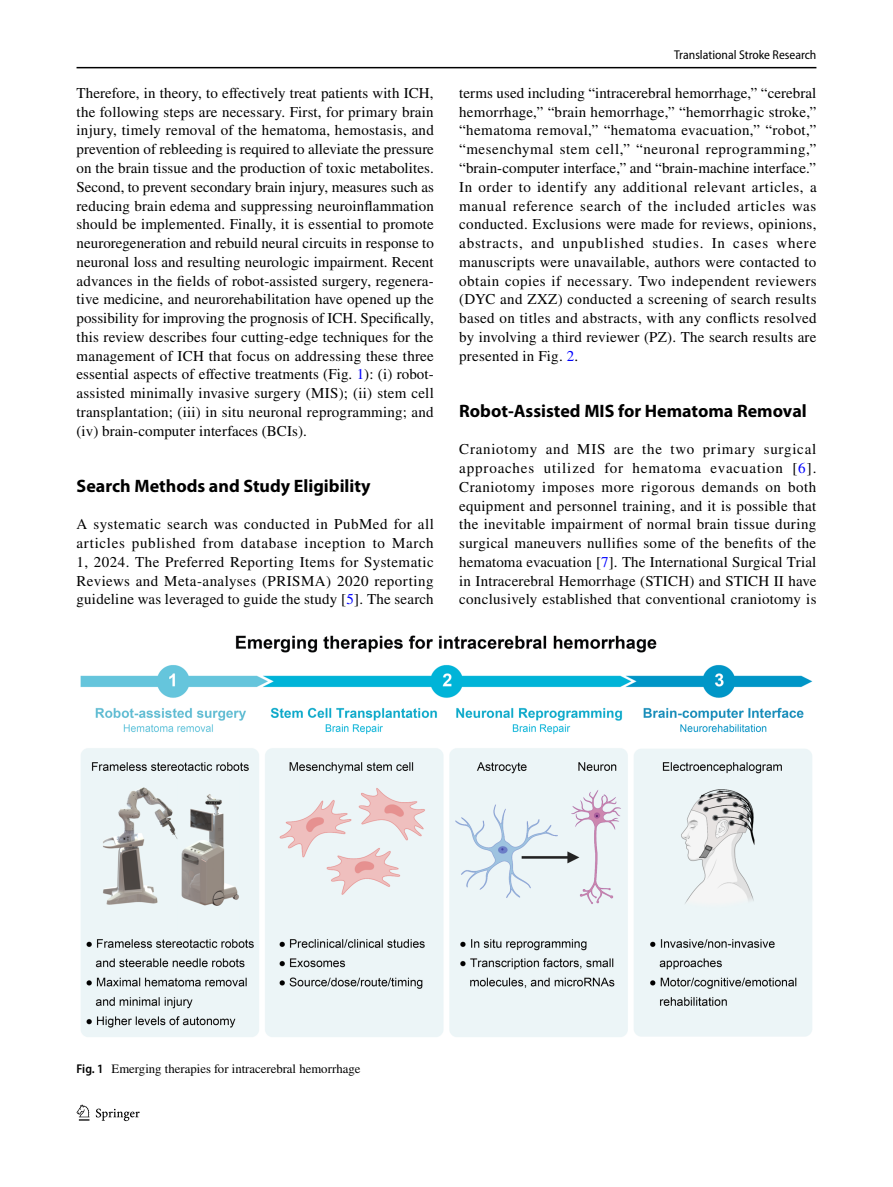
<style>
.page{position:relative;width:893px;height:1187px;background:#fff}
.page>*{position:absolute;margin:0;border:0;box-sizing:border-box;transform-origin:0 0}
.t1{font:700 18px "Myriad Pro";color:#000}
.t2{font:15px/18.8px "STIX";letter-spacing:.015em;color:#000;text-align:justify}
.t3{font:12.75px "STIX";color:#000}
.t4{font:semi-condensed 12.75px "Myriad Pro";color:#000}
.s1{color:#00f}
.s2{font-family:"Myriad Pro";font-weight:600;font-stretch:semi-condensed}
</style>
<div class="page">
<hr style="left:77px;top:67px;width:739px;height:1px;background:#000">
<svg style="left:77px;top:1104px;width:12px;height:16px"></svg>
<svg style="left:96px;top:1108px;width:44px;height:12px"></svg>
<img style="left:81px;top:635px;width:731px;height:402px">
<p class="t2" style="left:77px;top:84px;width:359px">Therefore, in theory, to effectively treat patients with ICH, the following steps are necessary. First, for primary brain injury, timely removal of the hematoma, hemostasis, and prevention of rebleeding is required to alleviate the pressure on the brain tissue and the production of toxic metabolites.<br>Second, to prevent secondary brain injury, measures such as reducing brain edema and suppressing neuroinflammation should be implemented. Finally, it is essential to promote neuroregeneration and rebuild neural circuits in response to neuronal loss and resulting neurologic impairment. Recent advances in the fields of robot-assisted surgery, regenera&shy;tive medicine, and neurorehabilitation have opened up the possibility for improving the prognosis of ICH. Specifically, this review describes four cutting-edge techniques for the management of ICH that focus on addressing these three essential aspects of effective treatments (Fig. <span class="s1">1</span>): (i) robot&shy;assisted minimally invasive surgery (MIS); (ii) stem cell transplantation; (iii) in situ neuronal reprogramming; and (iv) brain-computer interfaces (BCIs).</p>
<p class="t1" style="left:77px;top:474px;width:296px">Search Methods and Study Eligibility</p>
<p class="t2" style="left:77px;top:516px;width:359px">A systematic search was conducted in PubMed for all articles published from database inception to March 1, 2024. The Preferred Reporting Items for Systematic Reviews and Meta-analyses (PRISMA) 2020 reporting guideline was leveraged to guide the study [<span class="s1">5</span>]. The search</p>
<p class="t4" style="left:674px;top:48px;width:144px">Translational Stroke Research</p>
<p class="t2" style="left:459px;top:84px;width:359px">terms used including “intracerebral hemorrhage,” “cerebral hemorrhage,” “brain hemorrhage,” “hemorrhagic stroke,” “hematoma removal,” “hematoma evacuation,” “robot,” “mesenchymal stem cell,” “neuronal reprogramming,” “brain-computer interface,” and “brain-machine interface.” In order to identify any additional relevant articles, a manual reference search of the included articles was conducted. Exclusions were made for reviews, opinions, abstracts, and unpublished studies. In cases where manuscripts were unavailable, authors were contacted to obtain copies if necessary. Two independent reviewers (DYC and ZXZ) conducted a screening of search results based on titles and abstracts, with any conflicts resolved by involving a third reviewer (PZ). The search results are presented in Fig. <span class="s1">2</span>.</p>
<p class="t1" style="left:459px;top:399px;width:349px">Robot‑Assisted MIS for Hematoma Removal</p>
<p class="t2" style="left:459px;top:441px;width:359px">Craniotomy and MIS are the two primary surgical approaches utilized for hematoma evacuation [<span class="s1">6</span>].<br>Craniotomy imposes more rigorous demands on both equipment and personnel training, and it is possible that the inevitable impairment of normal brain tissue during surgical maneuvers nullifies some of the benefits of the hematoma evacuation [<span class="s1">7</span>]. The International Surgical Trial in Intracerebral Hemorrhage (STICH) and STICH II have conclusively established that conventional craniotomy is</p>
<p class="t3" style="left:77px;top:1059px;width:285px"><span class="s2">Fig. 1</span> Emerging therapies for intracerebral hemorrhage</p>
</div>
